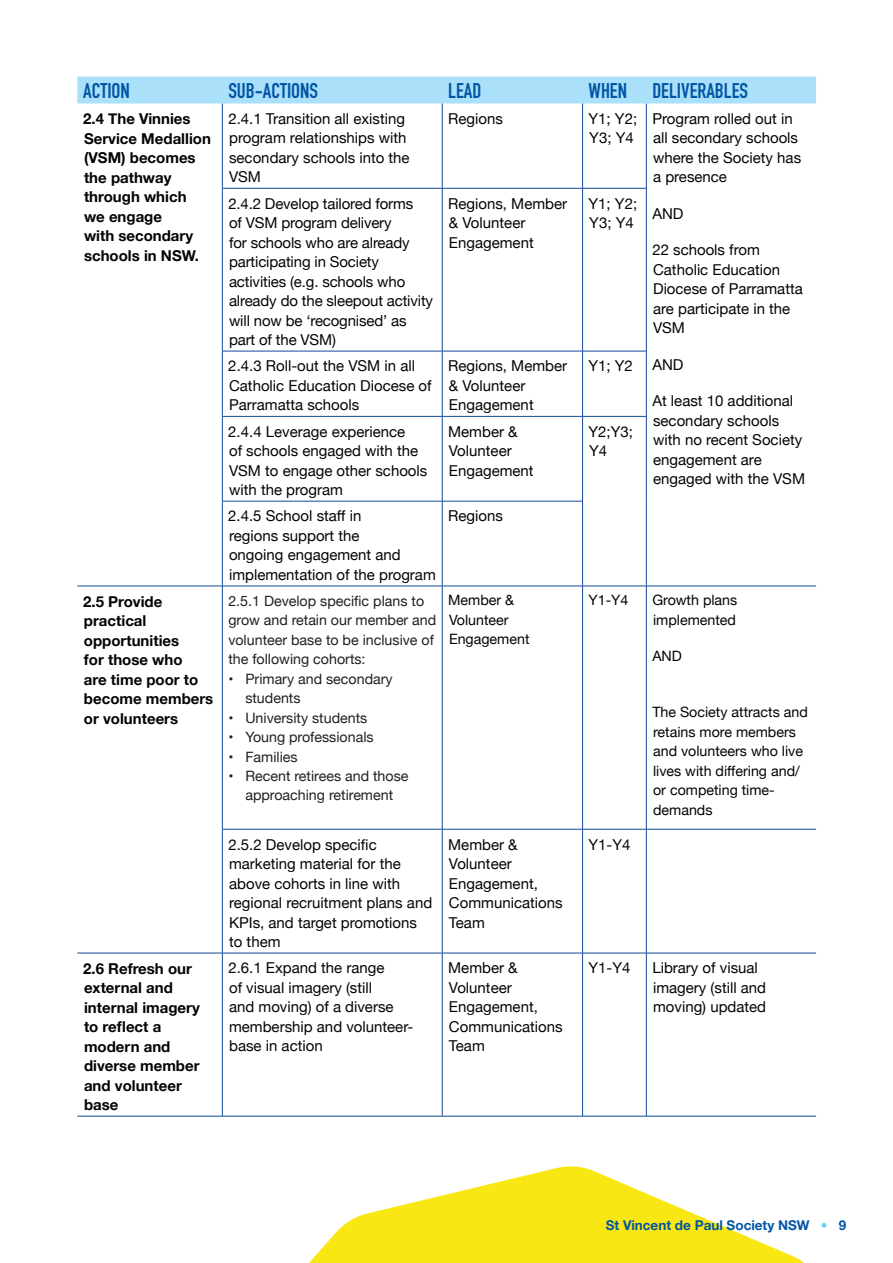
<style>
.page{position:relative;width:893px;height:1263px;background:#fff}
.page>*{position:absolute;margin:0;border:0;box-sizing:border-box;transform-origin:0 0}
.t1{font:700 21px "DIN Condensed";color:#0155a5}
.t2{font:15px/19.5px "Helvetica Neue";color:#040503}
.t3{font:700 15px/19.5px "Helvetica Neue";color:#040503}
.t4{font:14.25px/19.5px "Helvetica Neue";color:#231f20}
.t5{font:14.25px/19.5px "Helvetica Neue";color:#040503}
.t6{font:700 13.5px "Helvetica Neue";color:#0155a5}
.s1{font-weight:500;color:#6bcff6}
</style>
<div class="page">
<svg style="left:309px;top:1166px;width:496px;height:97px;fill:#f9e713"></svg>
<div style="left:77px;top:77px;width:739px;height:26px;background:#aae0f9"></div>
<svg style="left:77px;top:587px;width:739px;height:529px"></svg>
<hr style="left:222px;top:188px;width:220px;height:1px;background:#124b98">
<hr style="left:442px;top:188px;width:141px;height:1px;background:#124b98">
<hr style="left:583px;top:188px;width:63px;height:1px;background:#124b98">
<hr style="left:222px;top:351px;width:220px;height:1px;background:#124b98">
<hr style="left:442px;top:351px;width:141px;height:1px;background:#124b98">
<hr style="left:583px;top:351px;width:63px;height:1px;background:#124b98">
<hr style="left:222px;top:416px;width:220px;height:1px;background:#124b98">
<hr style="left:442px;top:416px;width:141px;height:1px;background:#124b98">
<hr style="left:583px;top:416px;width:63px;height:1px;background:#124b98">
<hr style="left:222px;top:501px;width:220px;height:1px;background:#124b98">
<hr style="left:442px;top:501px;width:141px;height:1px;background:#124b98">
<hr style="left:77px;top:586px;width:145px;height:1px;background:#124b98">
<hr style="left:222px;top:586px;width:220px;height:1px;background:#124b98">
<hr style="left:442px;top:586px;width:141px;height:1px;background:#124b98">
<hr style="left:583px;top:586px;width:63px;height:1px;background:#124b98">
<hr style="left:646px;top:586px;width:170px;height:1px;background:#124b98">
<hr style="left:222px;top:829px;width:220px;height:1px;background:#124b98">
<hr style="left:442px;top:829px;width:141px;height:1px;background:#124b98">
<hr style="left:583px;top:829px;width:63px;height:1px;background:#124b98">
<hr style="left:646px;top:829px;width:170px;height:1px;background:#124b98">
<hr style="left:77px;top:953px;width:145px;height:1px;background:#124b98">
<hr style="left:222px;top:953px;width:220px;height:1px;background:#124b98">
<hr style="left:442px;top:953px;width:141px;height:1px;background:#124b98">
<hr style="left:583px;top:953px;width:63px;height:1px;background:#124b98">
<hr style="left:646px;top:953px;width:170px;height:1px;background:#124b98">
<hr style="left:77px;top:1116px;width:145px;height:1px;background:#124b98">
<hr style="left:222px;top:1116px;width:220px;height:1px;background:#124b98">
<hr style="left:442px;top:1116px;width:141px;height:1px;background:#124b98">
<hr style="left:583px;top:1116px;width:63px;height:1px;background:#124b98">
<hr style="left:646px;top:1116px;width:170px;height:1px;background:#124b98">
<hr style="left:222px;top:103px;width:1px;height:85px;background:#124b98">
<hr style="left:442px;top:103px;width:1px;height:85px;background:#124b98">
<hr style="left:582px;top:103px;width:1px;height:85px;background:#124b98">
<hr style="left:646px;top:103px;width:1px;height:85px;background:#124b98">
<hr style="left:222px;top:188px;width:1px;height:163px;background:#124b98">
<hr style="left:442px;top:188px;width:1px;height:163px;background:#124b98">
<hr style="left:582px;top:188px;width:1px;height:163px;background:#124b98">
<hr style="left:646px;top:188px;width:1px;height:163px;background:#124b98">
<hr style="left:222px;top:351px;width:1px;height:65px;background:#124b98">
<hr style="left:442px;top:351px;width:1px;height:65px;background:#124b98">
<hr style="left:582px;top:351px;width:1px;height:65px;background:#124b98">
<hr style="left:646px;top:351px;width:1px;height:65px;background:#124b98">
<hr style="left:222px;top:417px;width:1px;height:84px;background:#124b98">
<hr style="left:442px;top:417px;width:1px;height:84px;background:#124b98">
<hr style="left:582px;top:417px;width:1px;height:84px;background:#124b98">
<hr style="left:646px;top:417px;width:1px;height:84px;background:#124b98">
<hr style="left:222px;top:501px;width:1px;height:85px;background:#124b98">
<hr style="left:442px;top:501px;width:1px;height:85px;background:#124b98">
<hr style="left:582px;top:501px;width:1px;height:85px;background:#124b98">
<hr style="left:646px;top:501px;width:1px;height:85px;background:#124b98">
<hr style="left:222px;top:586px;width:1px;height:243px;background:#124b98">
<hr style="left:442px;top:586px;width:1px;height:243px;background:#124b98">
<hr style="left:582px;top:586px;width:1px;height:243px;background:#124b98">
<hr style="left:646px;top:586px;width:1px;height:243px;background:#124b98">
<hr style="left:222px;top:829px;width:1px;height:124px;background:#124b98">
<hr style="left:442px;top:829px;width:1px;height:124px;background:#124b98">
<hr style="left:582px;top:829px;width:1px;height:124px;background:#124b98">
<hr style="left:646px;top:829px;width:1px;height:124px;background:#124b98">
<hr style="left:222px;top:953px;width:1px;height:163px;background:#124b98">
<hr style="left:442px;top:953px;width:1px;height:163px;background:#124b98">
<hr style="left:582px;top:953px;width:1px;height:163px;background:#124b98">
<hr style="left:646px;top:953px;width:1px;height:163px;background:#124b98">
<h1 class="t1" style="left:83px;top:76px;width:48px">ACTION</h1>
<h1 class="t1" style="left:228px;top:76px;width:91px">SUB-ACTIONS</h1>
<h1 class="t1" style="left:448px;top:76px;width:35px">LEAD</h1>
<h1 class="t1" style="left:589px;top:76px;width:161px">WHEN DELIVERABLES</h1>
<p class="t3" style="left:83px;top:109px;width:129px">2.4 The Vinnies<br>Service Medallion (VSM) becomes the pathway through which<br>we engage<br>with secondary schools in NSW.</p>
<p class="t2" style="left:228px;top:110px;width:183px">2.4.1 Transition all existing program relationships with secondary schools into the<br>VSM</p>
<p class="t2" style="left:448px;top:110px;width:56px">Regions</p>
<p class="t2" style="left:589px;top:110px;width:50px">Y1; Y2;<br>Y3; Y4</p>
<p class="t2" style="left:652px;top:110px;width:150px">Program rolled out in all secondary schools where the Society has a presence</p>
<p class="t2" style="left:228px;top:194px;width:206px">2.4.2 Develop tailored forms<br>of VSM program delivery<br>for schools who are already participating in Society activities (e.g. schools who already do the sleepout activity will now be ‘recognised’ as part of the VSM)</p>
<p class="t2" style="left:448px;top:194px;width:120px">Regions, Member &amp; Volunteer<br>Engagement</p>
<p class="t2" style="left:589px;top:194px;width:50px">Y1; Y2;<br>Y3; Y4</p>
<p class="t2" style="left:228px;top:357px;width:205px">2.4.3 Roll-out the VSM in all<br>Catholic Education Diocese of<br>Parramatta schools</p>
<p class="t2" style="left:448px;top:357px;width:120px">Regions, Member &amp; Volunteer<br>Engagement</p>
<p class="t2" style="left:588px;top:357px;width:46px">Y1; Y2</p>
<p class="t2" style="left:228px;top:422px;width:201px">2.4.4 Leverage experience<br>of schools engaged with the<br>VSM to engage other schools with the program</p>
<p class="t2" style="left:448px;top:422px;width:87px">Member &amp;<br>Volunteer<br>Engagement</p>
<p class="t2" style="left:588px;top:422px;width:46px">Y2;Y3;<br>Y4</p>
<p class="t2" style="left:228px;top:507px;width:209px">2.4.5 School staff in<br>regions support the<br>ongoing engagement and implementation of the program</p>
<p class="t2" style="left:448px;top:507px;width:56px">Regions</p>
<p class="t2" style="left:652px;top:205px;width:33px">AND</p>
<p class="t2" style="left:652px;top:241px;width:152px">22 schools from<br>Catholic Education<br>Diocese of Parramatta are participate in the<br>VSM</p>
<p class="t2" style="left:652px;top:356px;width:33px">AND</p>
<p class="t2" style="left:652px;top:392px;width:154px">At least 10 additional secondary schools with no recent Society engagement are engaged with the VSM</p>
<p class="t3" style="left:83px;top:592px;width:132px">2.5 Provide practical opportunities<br>for those who<br>are time poor to become members or volunteers</p>
<p class="t4" style="left:228px;top:591px;width:209px">2.5.1 Develop specific plans to grow and retain our member and volunteer base to be inclusive of the following cohorts:</p>
<p class="t4" style="left:245px;top:669px;width:149px;text-indent:-17px">• Primary and secondary students</p>
<p class="t4" style="left:228px;top:708px;width:140px">• University students</p>
<p class="t4" style="left:228px;top:728px;width:147px">• Young professionals</p>
<p class="t4" style="left:228px;top:747px;width:71px">• Families</p>
<p class="t4" style="left:228px;top:767px;width:182px;text-align:center">• Recent retirees and those approaching retirement</p>
<p class="t5" style="left:448px;top:591px;width:83px">Member &amp;<br>Volunteer<br>Engagement</p>
<p class="t5" style="left:589px;top:591px;width:41px">Y1-Y4</p>
<p class="t5" style="left:652px;top:591px;width:86px">Growth plans implemented</p>
<p class="t5" style="left:652px;top:647px;width:31px">AND</p>
<p class="t5" style="left:652px;top:703px;width:157px">The Society attracts and retains more members and volunteers who live lives with differing and/ or competing time&shy;demands</p>
<p class="t2" style="left:228px;top:835px;width:205px">2.5.2 Develop specific marketing material for the above cohorts in line with regional recruitment plans and<br>KPIs, and target promotions to them</p>
<p class="t2" style="left:448px;top:835px;width:116px">Member &amp;<br>Volunteer<br>Engagement,<br>Communications<br>Team</p>
<p class="t2" style="left:589px;top:835px;width:43px">Y1-Y4</p>
<p class="t3" style="left:83px;top:959px;width:118px">2.6 Refresh our external and internal imagery to reflect a modern and diverse member and volunteer base</p>
<p class="t2" style="left:228px;top:959px;width:186px">2.6.1 Expand the range<br>of visual imagery (still<br>and moving) of a diverse membership and volunteer&shy;base in action</p>
<p class="t2" style="left:448px;top:959px;width:116px">Member &amp;<br>Volunteer<br>Engagement,<br>Communications<br>Team</p>
<p class="t2" style="left:589px;top:959px;width:43px">Y1-Y4</p>
<p class="t2" style="left:652px;top:959px;width:115px">Library of visual imagery (still and moving) updated</p>
<p class="t6" style="left:606px;top:1214px;width:242px">St Vincent de Paul Society NSW <span class="s1">•</span> 9</p>
</div>
